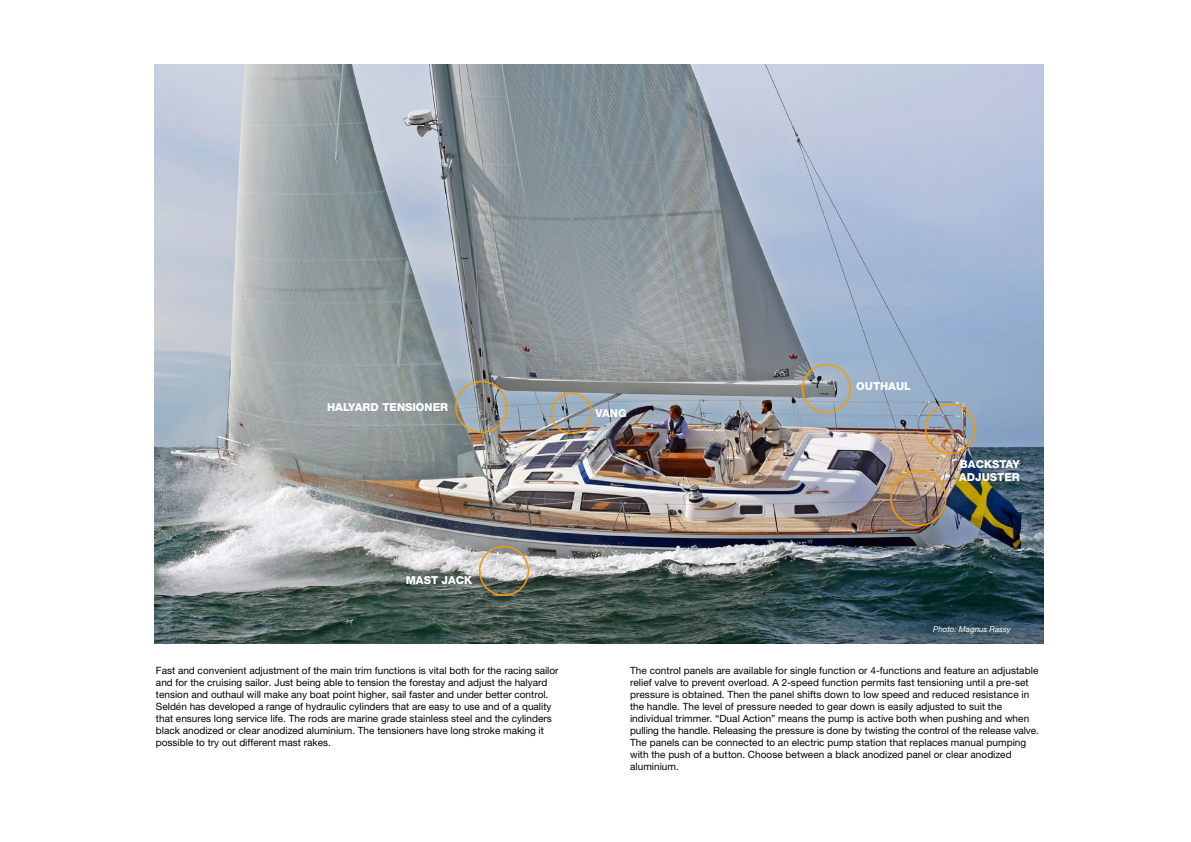
<style>
.page{position:relative;width:1191px;height:842px;background:#fff}
.page>*{position:absolute;margin:0;border:0;box-sizing:border-box;transform-origin:0 0}
.t1{font:800 11px/13.2px "Helvetica Neue LT Pro";color:#fff}
.t2{font:10px/12px "Helvetica Neue LT Pro";color:#000}
.t3{font:italic 8px "Helvetica Neue LT Pro";color:#fff}
</style>
<div class="page">
<img style="left:154px;top:64px;width:889px;height:579px">
<div style="left:455px;top:381px;width:52px;height:52px;border:2px solid #f59c00;border-radius:50%"></div>
<div style="left:479px;top:546px;width:50px;height:50px;border:2px solid #f59c00;border-radius:50%"></div>
<div style="left:802px;top:364px;width:49px;height:49px;border:2px solid #f59c00;border-radius:50%"></div>
<div style="left:925px;top:404px;width:50px;height:50px;border:2px solid #f59c00;border-radius:50%"></div>
<div style="left:890px;top:470px;width:56px;height:56px;border:2px solid #f59c00;border-radius:50%"></div>
<div style="left:551px;top:393px;width:41px;height:41px;border:2px solid #f59c00;border-radius:50%"></div>
<p class="t1" style="left:327px;top:401px;width:123px">HALYARD TENSIONER</p>
<p class="t1" style="left:406px;top:573px;width:68px">MAST JACK</p>
<p class="t1" style="left:595px;top:406px;width:33px">VANG</p>
<p class="t1" style="left:856px;top:379px;width:56px">OUTHAUL</p>
<p class="t1" style="left:959px;top:457px;width:62px">BACKSTAY<br>ADJUSTER</p>
<p class="t3" style="left:933px;top:625px;width:79px">Photo: Magnus Rassy</p>
<p class="t2" style="left:156px;top:664px;width:404px">Fast and convenient adjustment of the main trim functions is vital both for the racing sailor and for the cruising sailor. Just being able to tension the forestay and adjust the halyard tension and outhaul will make any boat point higher, sail faster and under better control.<br>Seldén has developed a range of hydraulic cylinders that are easy to use and of a quality that ensures long service life. The rods are marine grade stainless steel and the cylinders black anodized or clear anodized aluminium. The tensioners have long stroke making it possible to try out different mast rakes.</p>
<p class="t2" style="left:630px;top:664px;width:410px">The control panels are available for single function or 4-functions and feature an adjustable relief valve to prevent overload. A 2-speed function permits fast tensioning until a pre-set pressure is obtained. Then the panel shifts down to low speed and reduced resistance in the handle. The level of pressure needed to gear down is easily adjusted to suit the individual trimmer. “Dual Action” means the pump is active both when pushing and when pulling the handle. Releasing the pressure is done by twisting the control of the release valve.<br>The panels can be connected to an electric pump station that replaces manual pumping with the push of a button. Choose between a black anodized panel or clear anodized aluminium.</p>
</div>
